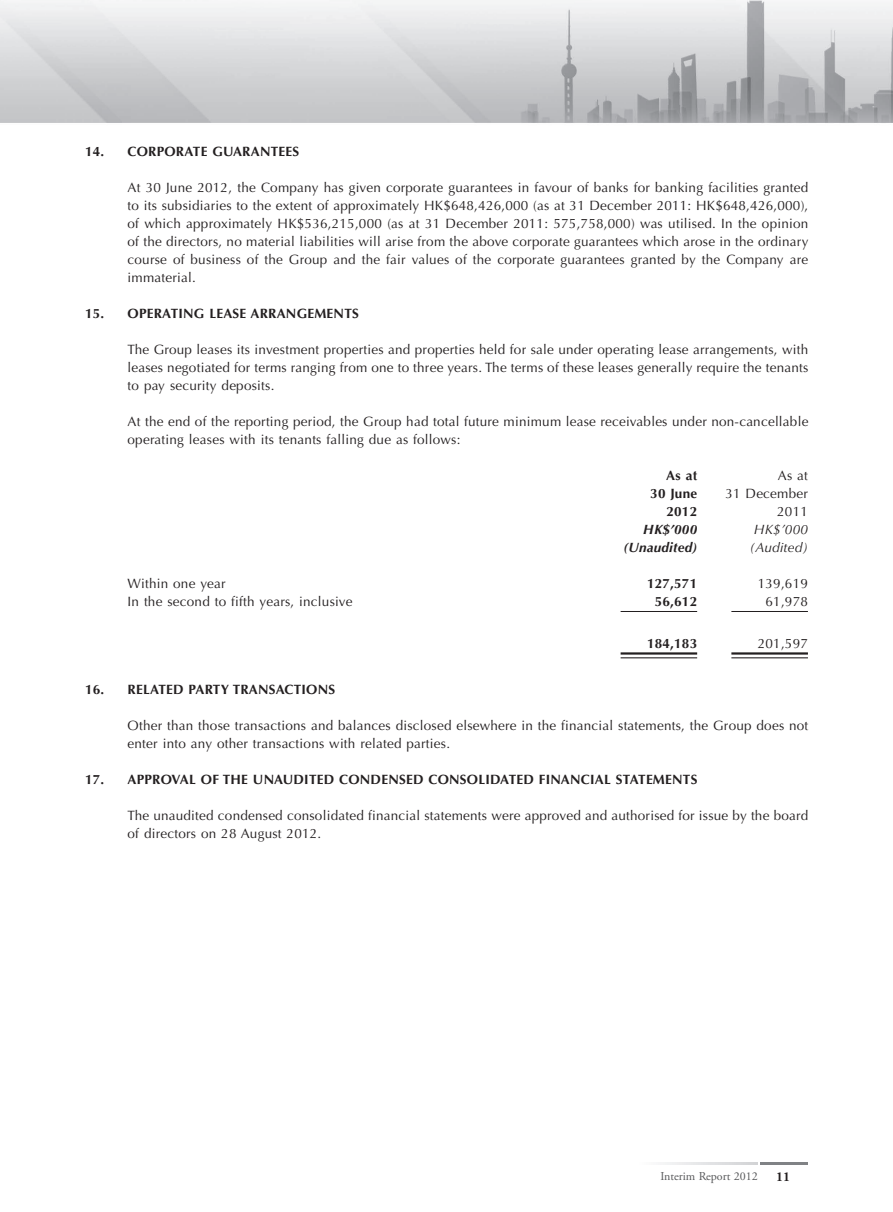
<style>
.page{position:relative;width:893px;height:1212px;background:#fff}
.page>*{position:absolute;margin:0;border:0;box-sizing:border-box;transform-origin:0 0}
.t1{font:13.5px/18px "Optima LT Std";letter-spacing:.015em;color:#231f20}
.t2{font:700 13.5px "Optima LT Std";letter-spacing:.015em;color:#231f20}
.t3{font:italic 700 13.5px "Optima LT Std";letter-spacing:.015em;color:#231f20}
.t4{font:italic 13.5px "Optima LT Std";letter-spacing:.015em;color:#231f20}
.t5{font:700 13.5px "Adobe Garamond Pro";color:#231f20}
.t6{font:12px "Adobe Garamond Pro";letter-spacing:-.005em;color:#57585a}
</style>
<div class="page">
<img style="left:0;top:0;width:893px;height:1165px">
<hr style="left:760px;top:1162px;width:48px;height:2px;background:#808285">
<svg style="left:637px;top:1162px;width:121px;height:2px"></svg>
<hr style="left:621px;top:611px;width:76px;height:1px;background:#231f20">
<hr style="left:731px;top:611px;width:77px;height:1px;background:#231f20">
<hr style="left:621px;top:652px;width:76px;height:3px;background:#231f20">
<hr style="left:621px;top:657px;width:76px;height:1px;background:#231f20">
<hr style="left:731px;top:652px;width:77px;height:3px;background:#231f20">
<hr style="left:731px;top:657px;width:77px;height:1px;background:#231f20">
<p class="t2" style="left:85px;top:143px;width:89px">14. CORPORATE</p>
<p class="t2" style="left:212px;top:143px;width:21px">GUARANTEES</p>
<p class="t1" style="left:128px;top:178px;width:682px;text-align:justify">At 30 June 2012, the Company has given corporate guarantees in favour of banks for banking facilities granted to its subsidiaries to the extent of approximately HK$648,426,000 (as at 31 December 2011: HK$648,426,000), of which approximately HK$536,215,000 (as at 31 December 2011: 575,758,000) was utilised. In the opinion of the directors, no material liabilities will arise from the above corporate guarantees which arose in the ordinary course of business of the Group and the fair values of the corporate guarantees granted by the Company are immaterial.</p>
<p class="t2" style="left:85px;top:305px;width:275px">15. OPERATING LEASE ARRANGEMENTS</p>
<p class="t1" style="left:128px;top:340px;width:682px;text-align:justify">The Group leases its investment properties and properties held for sale under operating lease arrangements, with leases negotiated for terms ranging from one to three years. The terms of these leases generally require the tenants to pay security deposits.</p>
<p class="t1" style="left:128px;top:412px;width:682px">At the end of the reporting period, the Group had total future minimum lease receivables under non-cancellable operating leases with its tenants falling due as follows:</p>
<p class="t2" style="left:666px;top:467px;width:32px">AS AT</p>
<p class="t1" style="left:778px;top:466px;width:32px">As at</p>
<p class="t2" style="left:650px;top:485px;width:48px">30 JUNE</p>
<p class="t1" style="left:725px;top:484px;width:84px">31 December</p>
<p class="t2" style="left:666px;top:503px;width:32px">2012</p>
<p class="t1" style="left:777px;top:502px;width:32px">2011</p>
<p class="t3" style="left:643px;top:521px;width:55px">HK$’000</p>
<p class="t4" style="left:754px;top:521px;width:56px">HK$’000</p>
<p class="t3" style="left:624px;top:539px;width:75px">(Unaudited)</p>
<p class="t4" style="left:750px;top:539px;width:60px">(Audited)</p>
<p class="t1" style="left:128px;top:574px;width:99px">Within one year</p>
<p class="t2" style="left:647px;top:575px;width:52px">127,571</p>
<p class="t1" style="left:758px;top:574px;width:52px">139,619</p>
<p class="t1" style="left:128px;top:592px;width:226px">In the second to fifth years, inclusive</p>
<p class="t2" style="left:655px;top:593px;width:44px">56,612</p>
<p class="t1" style="left:765px;top:592px;width:44px">61,978</p>
<p class="t2" style="left:647px;top:635px;width:52px">184,183</p>
<p class="t1" style="left:758px;top:634px;width:52px">201,597</p>
<p class="t2" style="left:85px;top:682px;width:60px">16. RELATED</p>
<p class="t2" style="left:189px;top:682px;width:17px">PARTY</p>
<p class="t2" style="left:233px;top:682px;width:10px">TRANSACTIONS</p>
<p class="t1" style="left:128px;top:717px;width:682px">Other than those transactions and balances disclosed elsewhere in the financial statements, the Group does not enter into any other transactions with related parties.</p>
<p class="t2" style="left:85px;top:772px;width:614px">17. APPROVAL OF TH E UNAUDITED CONDENSED CONSOLIDATED FINANCIAL STATEMENTS</p>
<p class="t1" style="left:128px;top:807px;width:682px">The unaudited condensed consolidated financial statements were approved and authorised for issue by the board of directors on 28 August 2012.</p>
<p class="t6" style="left:660px;top:1169px;width:99px">Interim Report 2012</p>
<p class="t5" style="left:776px;top:1169px;width:7px">11</p>
</div>
